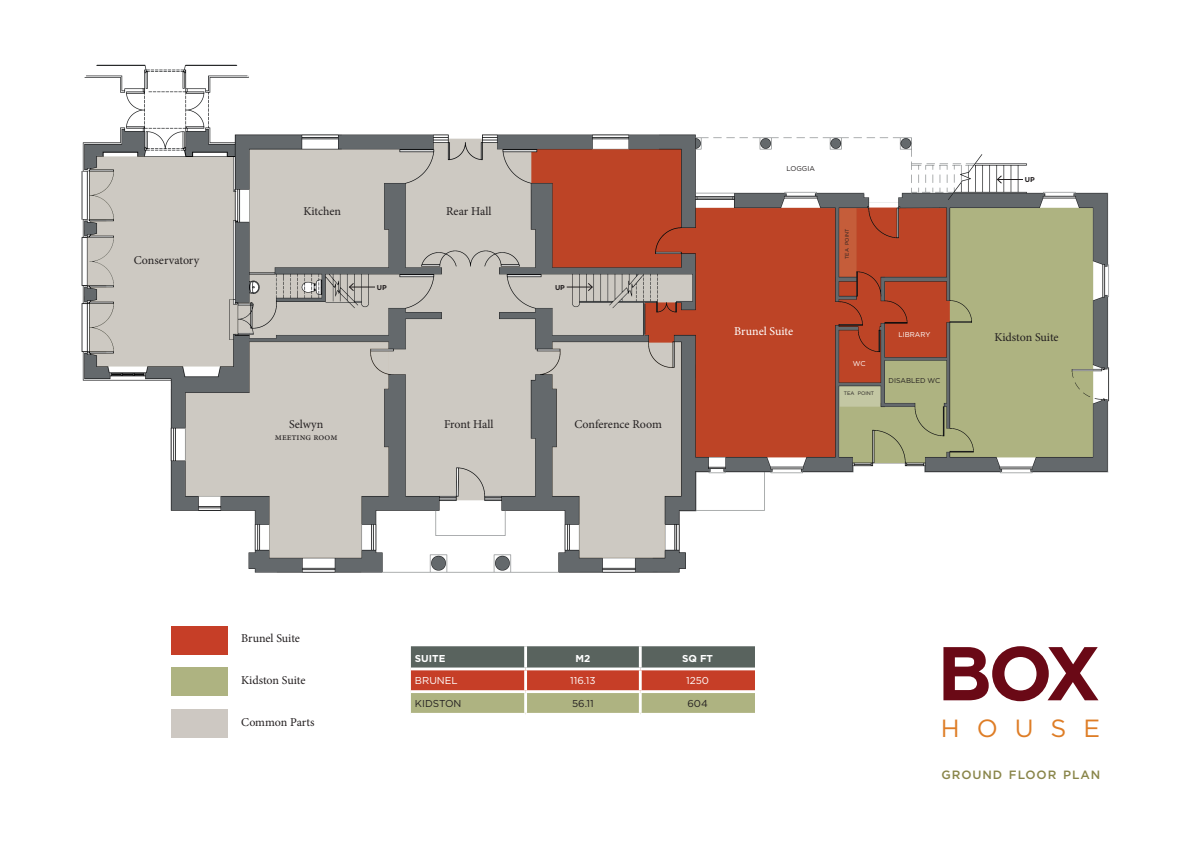
<style>
.page{position:relative;width:1191px;height:842px;background:#fff}
.page>*{position:absolute;margin:0;border:0;box-sizing:border-box;transform-origin:0 0}
.t1{font:24.9px "Gotham";letter-spacing:.68em;color:#de7d26}
.t2{font:12px "Minion Pro";letter-spacing:-.005em;color:#231f20}
.t3{font:500 12px "Gotham";letter-spacing:.075em;color:#898549}
.t4{font:12px "Minion Pro";letter-spacing:-.005em;color:#fff}
.t5{font:10px "Gotham";color:#fff}
.t6{font:10px "Gotham";color:#231f20}
.t7{font:10px "Minion Pro";color:#231f20}
.t8{font:700 10px "Gotham";color:#fff}
.t9{font:7px "Gotham";color:#231f20}
.t10{font:7px "Gotham";color:#fff}
.t11{font:700 7px "Gotham";color:#231f20}
.t12{font:5.1px "Gotham";color:#231f20}
</style>
<div class="page">
<img style="left:81px;top:64px;width:1029px;height:509px">
<div style="left:171px;top:709px;width:57px;height:28px;background:#cdc8c2"></div>
<div style="left:171px;top:626px;width:57px;height:28px;background:#c63e27"></div>
<div style="left:171px;top:668px;width:57px;height:28px;background:#aeb381"></div>
<svg style="left:943px;top:646px;width:155px;height:55px"></svg>
<svg style="left:411px;top:646px;width:344px;height:67px;background:#9a735a"></svg>
<hr style="left:524px;top:646px;width:3px;height:21px;background:#fff">
<hr style="left:639px;top:646px;width:2px;height:21px;background:#fff">
<hr style="left:524px;top:670px;width:3px;height:20px;background:#fff">
<hr style="left:639px;top:670px;width:2px;height:20px;background:#fff">
<hr style="left:524px;top:693px;width:3px;height:20px;background:#fff">
<hr style="left:639px;top:693px;width:2px;height:20px;background:#fff">
<hr style="left:411px;top:667px;width:114px;height:3px;background:#fff">
<hr style="left:525px;top:667px;width:115px;height:3px;background:#fff">
<hr style="left:640px;top:667px;width:115px;height:3px;background:#fff">
<hr style="left:411px;top:690px;width:114px;height:3px;background:#fff">
<hr style="left:525px;top:690px;width:115px;height:3px;background:#fff">
<hr style="left:640px;top:690px;width:115px;height:3px;background:#fff">
<svg style="left:348px;top:282px;width:27px;height:10px"></svg>
<svg style="left:996px;top:174px;width:27px;height:11px"></svg>
<svg style="left:567px;top:282px;width:26px;height:10px"></svg>
<p class="t2" style="left:134px;top:252px;width:67px">Conservatory</p>
<p class="t2" style="left:303px;top:203px;width:39px">Kitchen</p>
<p class="t2" style="left:446px;top:203px;width:47px">Rear Hall</p>
<p class="t11" style="left:377px;top:283px;width:11px">UP</p>
<p class="t11" style="left:555px;top:283px;width:11px">UP</p>
<p class="t2" style="left:289px;top:416px;width:36px">Selwyn</p>
<p class="t2" style="left:574px;top:416px;width:89px">Conference Room</p>
<p class="t7" style="left:275px;top:430px;width:64px">meeting room</p>
<p class="t2" style="left:444px;top:416px;width:51px">Front Hall</p>
<p class="t9" style="left:786px;top:164px;width:30px">LOGGIA</p>
<p class="t4" style="left:734px;top:323px;width:60px">Brunel Suite</p>
<p class="t12" style="left:844px;top:259px;width:32px;rotate:-90deg">TEA POINT</p>
<p class="t10" style="left:853px;top:359px;width:14px">WC</p>
<p class="t12" style="left:844px;top:390px;width:32px">TEA POINT</p>
<p class="t10" style="left:898px;top:330px;width:33px">LIBRARY</p>
<p class="t9" style="left:888px;top:376px;width:53px">DISABLED WC</p>
<p class="t11" style="left:1024px;top:175px;width:11px">UP</p>
<p class="t2" style="left:994px;top:329px;width:66px">Kidston Suite</p>
<p class="t2" style="left:241px;top:630px;width:60px">Brunel Suite</p>
<p class="t2" style="left:241px;top:672px;width:66px">Kidston Suite</p>
<p class="t2" style="left:241px;top:714px;width:75px">Common Parts</p>
<p class="t8" style="left:415px;top:651px;width:32px">SUITE</p>
<p class="t8" style="left:575px;top:651px;width:16px">M2</p>
<p class="t8" style="left:682px;top:651px;width:32px">SQ FT</p>
<p class="t5" style="left:415px;top:674px;width:44px">BRUNEL</p>
<p class="t5" style="left:570px;top:674px;width:27px">116.13</p>
<p class="t5" style="left:686px;top:674px;width:24px">1250</p>
<p class="t6" style="left:415px;top:697px;width:48px">KIDSTON</p>
<p class="t6" style="left:572px;top:697px;width:23px">56.11</p>
<p class="t6" style="left:687px;top:697px;width:22px">604</p>
<p class="t1" style="left:941px;top:712px;width:161px">HOUSE</p>
<p class="t3" style="left:941px;top:767px;width:160px">GROUND FLOOR PLAN</p>
</div>
